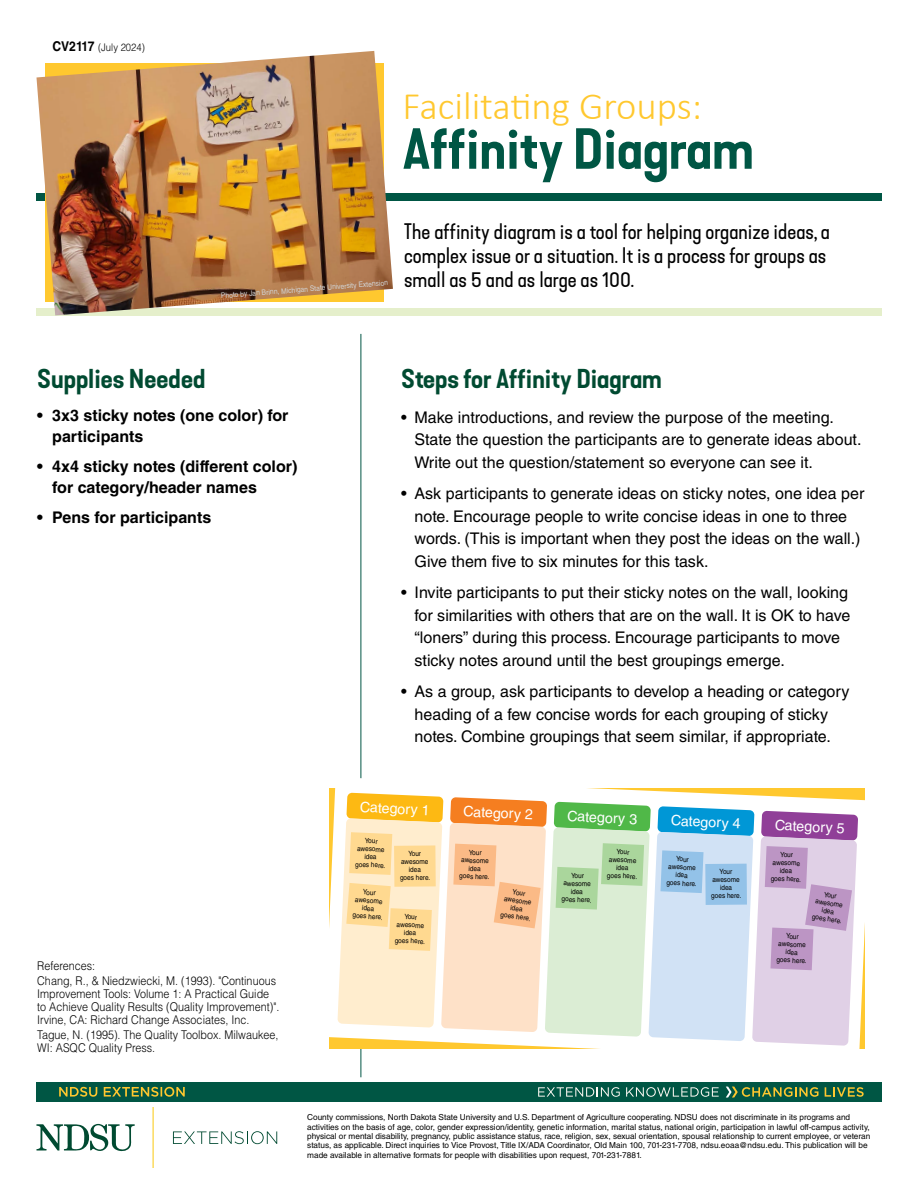
<style>
.page{position:relative;width:918px;height:1188px;background:#fff}
.page>*{position:absolute;margin:0;border:0;box-sizing:border-box;transform-origin:0 0}
.Heading{font:54px "Kapra Neue Pro Semi Bold Exp";color:#005644}
.Heading-2{font:300 39px "Calibri";color:#ffc82f}
.Subhead_1{font:25.5px "Kapra Neue Pro Semi Bold Exp";color:#004a31}
.Definition{font:21px/24px "Kapra Neue Pro Regular Exp";color:#000}
.t1{font:16.05px/22.5px "Helvetica LT Std";color:#000}
.t2{font:700 16.05px/21px "Helvetica LT Std";color:#000}
.t3{font:14.4px "Helvetica LT Std";color:#fff}
.Citation{font:300 12px/12.8px "Helvetica LT Std";color:#000;scale:.9 1}
.Citation-2{font:300 10.5px "Helvetica LT Std";color:#000;scale:.9 1}
.t4{font:8.25px/9.3px "Helvetica LT Std";color:#000}
.t5{font:7.5px "Helvetica LT Std";color:#d1d3d4;scale:.9 1}
.t6{font:7.2px/7.9px "Helvetica LT Std";color:#000;text-align:center;scale:.9 1}
.s1{font-weight:700;font-size:13.5px}
</style>
<div class="page">
<hr style="left:361px;top:334px;width:1px;height:743px;background:#005644">
<div style="left:36px;top:308px;width:846px;height:8px;background:#e5efcb"></div>
<div style="left:36px;top:194px;width:846px;height:7px;background:#005644"></div>
<svg style="left:36px;top:1124px;width:99px;height:28px"></svg>
<hr style="left:153px;top:1108px;width:1px;height:60px;background:#fac90f">
<svg style="left:173px;top:1131px;width:104px;height:13px"></svg>
<div style="left:37px;top:1082px;width:845px;height:19px;background:#005644"></div>
<svg style="left:538px;top:1087px;width:82px;height:10px"></svg>
<svg style="left:626px;top:1087px;width:93px;height:10px"></svg>
<svg style="left:825px;top:1087px;width:39px;height:10px"></svg>
<svg style="left:726px;top:1087px;width:93px;height:11px"></svg>
<svg style="left:59px;top:1087px;width:126px;height:10px"></svg>
<img style="left:36px;top:51px;width:357px;height:264px">
<svg style="left:329px;top:777px;width:536px;height:283px"></svg>
<svg style="left:338px;top:793px;width:520px;height:253px;background:#dfd9cb"></svg>
<p class="Citation-2" style="left:52px;top:40px;width:104px"><span class="s1">CV2117</span> (July 2024)</p>
<p class="Heading-2" style="left:403px;top:82px;width:301px">Facilitating Groups:</p>
<p class="Heading" style="left:403px;top:115px;width:353px">Affinity Diagram</p>
<p class="t5" style="left:221px;top:292px;width:188px;rotate:-5deg">Photo by Jan Brinn, Michigan State University Extension</p>
<p class="Definition" style="left:404px;top:220px;width:428px">The affinity diagram is a tool for helping organize ideas, a complex issue or a situation. It is a process for groups as small as 5 and as large as 100.</p>
<p class="Subhead_1" style="left:37px;top:363px;width:170px">Supplies Needed</p>
<p class="t2" style="left:52px;top:405px;width:238px;text-indent:-15px">• 3x3 sticky notes (one color) for participants</p>
<p class="t2" style="left:52px;top:456px;width:247px;text-indent:-15px">• 4x4 sticky notes (different color) for category/header names</p>
<p class="t2" style="left:37px;top:507px;width:176px">• Pens for participants</p>
<p class="Subhead_1" style="left:401px;top:363px;width:262px">Steps for Affinity Diagram</p>
<p class="t1" style="left:415px;top:406px;width:448px;text-indent:-14px">• Make introductions, and review the purpose of the meeting.<br>State the question the participants are to generate ideas about.<br>Write out the question/statement so everyone can see it.</p>
<p class="t1" style="left:415px;top:482px;width:451px;text-indent:-14px">• Ask participants to generate ideas on sticky notes, one idea per note. Encourage people to write concise ideas in one to three words. (This is important when they post the ideas on the wall.)<br>Give them five to six minutes for this task.</p>
<p class="t1" style="left:415px;top:581px;width:437px;text-indent:-14px">• Invite participants to put their sticky notes on the wall, looking for similarities with others that are on the wall. It is OK to have “loners” during this process. Encourage participants to move sticky notes around until the best groupings emerge.</p>
<p class="t1" style="left:401px;top:680px;width:450px;text-align:center">• As a group, ask participants to develop a heading or category heading of a few concise words for each grouping of sticky notes. Combine groupings that seem similar, if appropriate.</p>
<p class="Citation" style="left:37px;top:959px;width:66px">References:</p>
<p class="Citation" style="left:37px;top:975px;width:271px">Chang, R., &amp; Niedzwiecki, M. (1993). "Continuous Improvement Tools: Volume 1: A Practical Guide to Achieve Quality Results (Quality Improvement)".<br>Irvine, CA: Richard Change Associates, Inc.</p>
<p class="Citation" style="left:37px;top:1029px;width:270px">Tague, N. (1995). The Quality Toolbox. Milwaukee,<br>WI: ASQC Quality Press.</p>
<p class="t3" style="left:360px;top:798px;width:71px;rotate:3deg">Category 1</p>
<p class="t3" style="left:464px;top:803px;width:71px;rotate:3deg">Category 2</p>
<p class="t3" style="left:568px;top:807px;width:71px;rotate:3deg">Category 3</p>
<p class="t3" style="left:671px;top:812px;width:71px;rotate:3deg">Category 4</p>
<p class="t3" style="left:775px;top:816px;width:71px;rotate:3deg">Category 5</p>
<p class="t6" style="left:357px;top:836px;width:35px;rotate:3deg">Your awesome idea<br>goes here.</p>
<p class="t6" style="left:609px;top:847px;width:35px;rotate:3deg">Your awesome idea<br>goes here.</p>
<p class="t6" style="left:461px;top:848px;width:35px;rotate:3deg">Your awesome idea<br>goes here.</p>
<p class="t6" style="left:772px;top:850px;width:35px;rotate:3deg">Your awesome idea<br>goes here.</p>
<p class="t6" style="left:399px;top:850px;width:35px;rotate:-1deg">Your awesome idea<br>goes here.</p>
<p class="t6" style="left:668px;top:854px;width:35px;rotate:3deg">Your awesome idea<br>goes here.</p>
<p class="t6" style="left:711px;top:868px;width:35px;rotate:-1deg">Your awesome idea<br>goes here.</p>
<p class="t6" style="left:563px;top:871px;width:35px;rotate:3deg">Your awesome idea<br>goes here.</p>
<p class="t6" style="left:505px;top:887px;width:35px;rotate:8deg">Your awesome idea<br>goes here.</p>
<p class="t6" style="left:817px;top:889px;width:32px;rotate:8deg">Your awesome idea</p>
<p class="t6" style="left:355px;top:887px;width:35px;rotate:4deg">Your awesome idea<br>goes here.</p>
<p class="t6" style="left:405px;top:913px;width:16px;rotate:3deg">Your</p>
<p class="t6" style="left:813px;top:913px;width:35px;rotate:8deg">goes here.</p>
<p class="t6" style="left:396px;top:920px;width:35px;rotate:3deg">awesome idea<br>goes here.</p>
<p class="t6" style="left:778px;top:931px;width:35px;rotate:3deg">Your awesome idea<br>goes here.</p>
<p class="t4" style="left:307px;top:1113px;width:565px">County commissions, North Dakota State University and U.S. Department of Agriculture cooperating. NDSU does not discriminate in its programs and activities on the basis of age, color, gender expression/identity, genetic information, marital status, national origin, participation in lawful off-campus activity, physical or mental disability, pregnancy, public assistance status, race, religion, sex, sexual orientation, spousal relationship to current employee, or veteran status, as applicable. Direct inquiries to Vice Provost, Title IX/ADA Coordinator, Old Main 100, 701-231-7708, ndsu.eoaa@ndsu.edu. This publication will be made available in alternative formats for people with disabilities upon request, 701-231-7881.</p>
</div>
